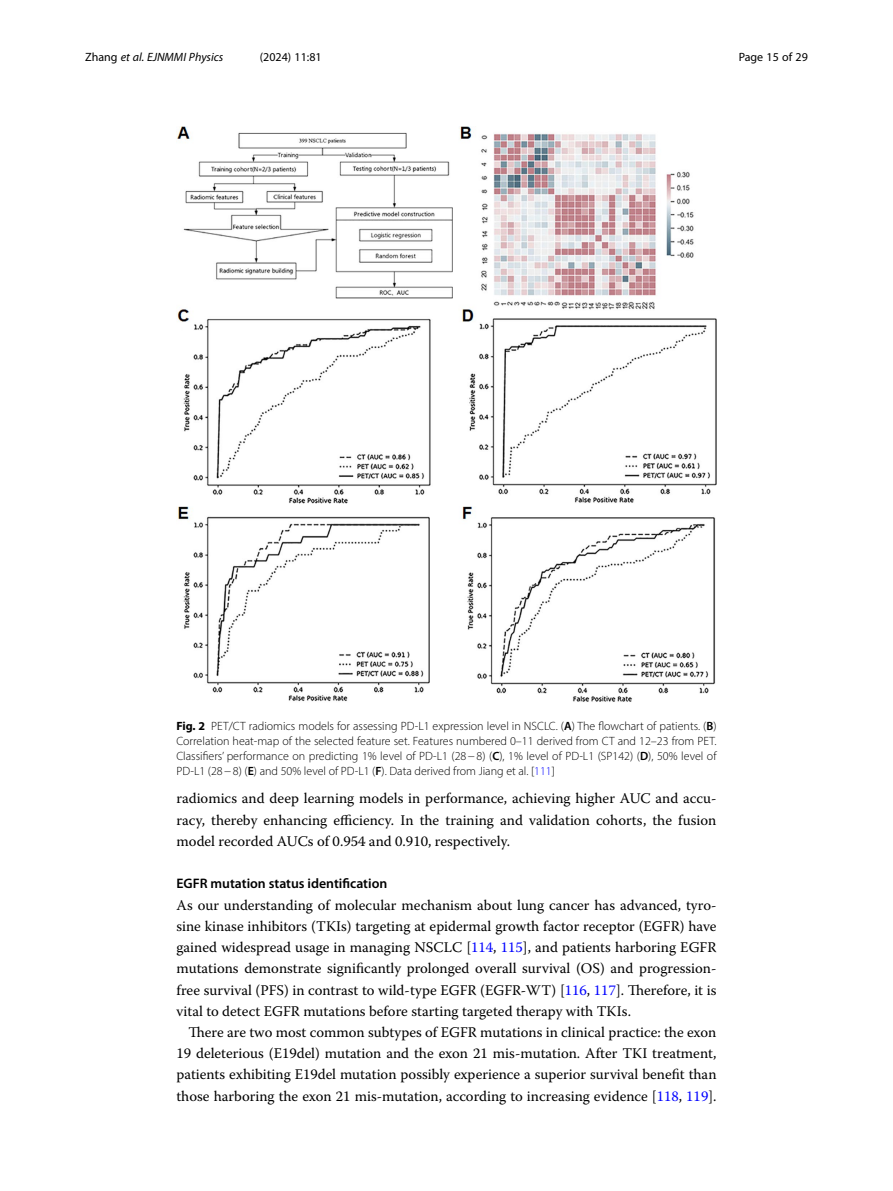
<style>
.page{position:relative;width:893px;height:1191px;background:#fff}
.page>*{position:absolute;margin:0;border:0;box-sizing:border-box;transform-origin:0 0}
.Body_Text{font:14.7px/21.1px "Warnock Pro";color:#000;text-align:justify}
.Body_Text_Indent{font:14.7px/21.3px "Warnock Pro";color:#000;text-align:justify}
.Head_2{font:600 13.8px "Myriad Pro";color:#000}
.Figure_Caption{font:300 12px/15px "Myriad Pro";color:#000;text-align:justify}
.t1{font:italic 12px "Myriad Pro";color:#000}
.t2{font:12px "Myriad Pro";color:#000}
.s1{font-style:normal}
.s2{font-weight:700}
.s3{font-weight:600}
.s4{color:#00f}
</style>
<div class="page">
<img style="left:176px;top:126px;width:540px;height:576px">
<p class="t1" style="left:85px;top:50px;width:140px"><span class="s1">Zhang</span> et al. EJNMMI Physics</p>
<p class="t2" style="left:260px;top:50px;width:63px">(2024) 11:81</p>
<p class="t2" style="left:739px;top:50px;width:71px">Page 15 of 29</p>
<p class="Figure_Caption" style="left:176px;top:718px;width:542px"><span class="s2">Fig. 2</span> PET/CT radiomics models for assessing PD-L1 expression level in NSCLC. (<span class="s3">A</span>) The flowchart of patients. (<span class="s3">B</span>)<br>Correlation heat-map of the selected feature set. Features numbered 0–11 derived from CT and 12–23 from PET.<br>Classifiers’ performance on predicting 1% level of PD-L1 (28−8) (<span class="s3">C</span>), 1% level of PD-L1 (SP142) (<span class="s3">D</span>), 50% level of PD-L1 (28−8) (<span class="s3">E</span>) and 50% level of PD-L1 (<span class="s3">F</span>). Data derived from Jiang et al. [<span class="s4">111</span>]</p>
<p class="Body_Text" style="left:176px;top:787px;width:542px">radiomics and deep learning models in performance, achieving higher AUC and accu&shy;racy, thereby enhancing efficiency. In the training and validation cohorts, the fusion model recorded AUCs of 0.954 and 0.910, respectively.</p>
<p class="Head_2" style="left:176px;top:875px;width:212px">EGFR mutation status identification</p>
<p class="Body_Text" style="left:176px;top:894px;width:542px">As our understanding of molecular mechanism about lung cancer has advanced, tyro&shy;sine kinase inhibitors (TKIs) targeting at epidermal growth factor receptor (EGFR) have gained widespread usage in managing NSCLC [<span class="s4">114</span>, <span class="s4">115</span>], and patients harboring EGFR mutations demonstrate significantly prolonged overall survival (OS) and progression&shy;free survival (PFS) in contrast to wild-type EGFR (EGFR-WT) [<span class="s4">116</span>, <span class="s4">117</span>]. Therefore, it is vital to detect EGFR mutations before starting targeted therapy with TKIs.</p>
<p class="Body_Text_Indent" style="left:176px;top:1021px;width:542px;text-indent:12px">There are two most common subtypes of EGFR mutations in clinical practice: the exon 19 deleterious (E19del) mutation and the exon 21 mis-mutation. After TKI treatment, patients exhibiting E19del mutation possibly experience a superior survival benefit than those harboring the exon 21 mis-mutation, according to increasing evidence [<span class="s4">118</span>, <span class="s4">119</span>].</p>
</div>
